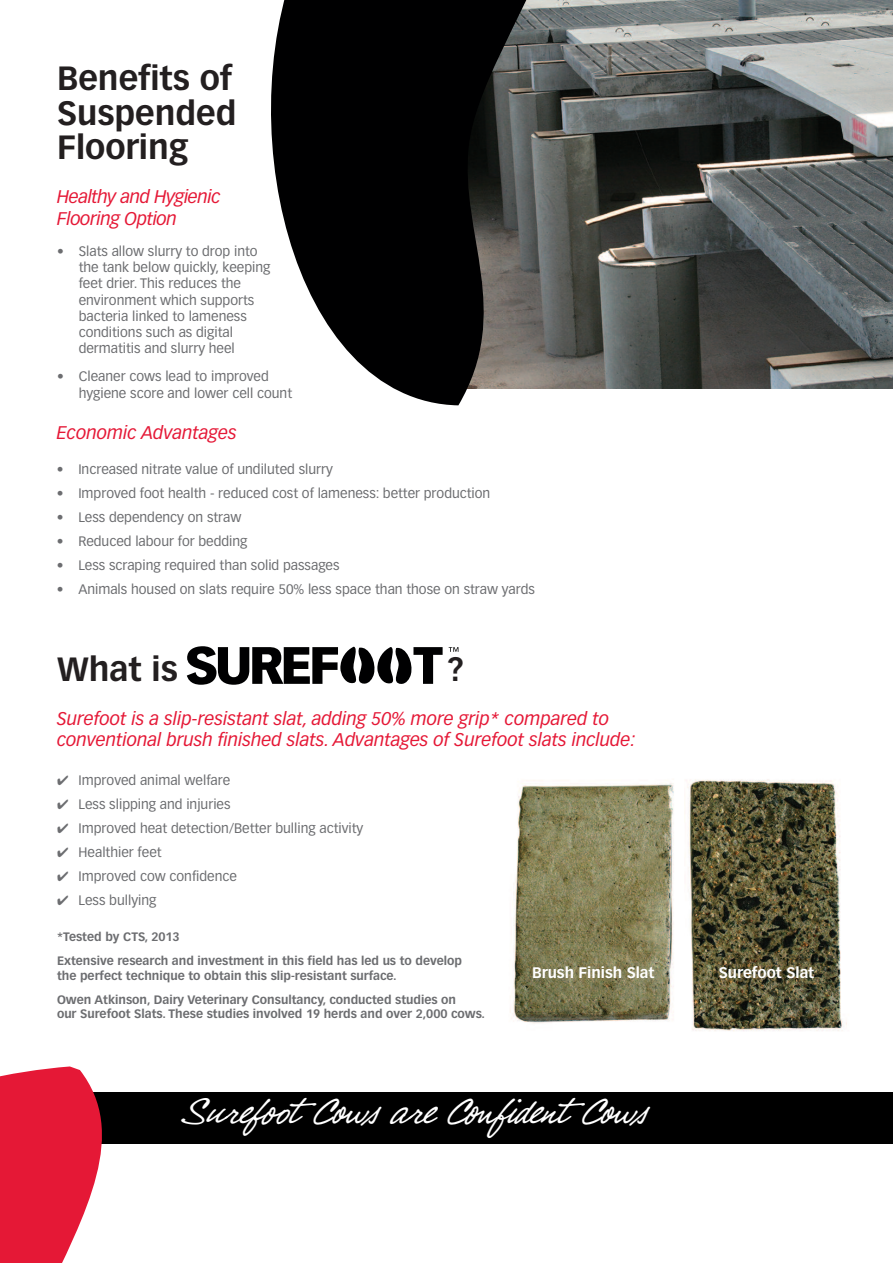
<style>
.page{position:relative;width:893px;height:1263px;background:#fff}
.page>*{position:absolute;margin:0;border:0;box-sizing:border-box;transform-origin:0 0}
.t1{font:40.5px "Narrative BF";letter-spacing:-.045em;color:#fff}
.t2{font:700 33px/34.5px "Vectora LH";color:#231f20}
.t3{font:italic 18px/21.6px "Vectora LH";color:#e51836}
.t4{font:italic 18px/21.6px "Vectora LH";letter-spacing:-.02em;color:#e51836}
.t5{font:700 15px "Vectora LH";color:#fff}
.t6{font:13.5px/16.2px "Vectora LH";color:#6c6d70}
.t7{font:700 12px/24px "Vectora LH";color:#6c6d70}
</style>
<div class="page">
<img style="left:686px;top:779px;width:161px;height:252px">
<div style="left:0;top:1092px;width:893px;height:52px;background:#000"></div>
<img style="left:510px;top:780px;width:164px;height:244px">
<img style="left:606px;top:0;width:287px;height:389px">
<svg style="left:0;top:1066px;width:102px;height:197px;background:#e73750"></svg>
<svg style="left:271px;top:0;width:236px;height:405px;background:#2a292a"></svg>
<svg style="left:507px;top:0;width:99px;height:389px;background:#61625f"></svg>
<svg style="left:187px;top:646px;width:256px;height:39px"></svg>
<svg style="left:449px;top:647px;width:9px;height:5px"></svg>
<h2 class="t2" style="left:57px;top:63px;width:181px">Benefits of<br>Suspended<br>Flooring</h2>
<h3 class="t4" style="left:57px;top:187px;width:165px">Healthy and Hygienic<br>Flooring Option</h3>
<p class="t6" style="left:79px;top:244px;width:193px;text-indent:-22px">• Slats allow slurry to drop into the tank below quickly, keeping feet drier. This reduces the environment which supports bacteria linked to lameness conditions such as digital dermatitis and slurry heel</p>
<p class="t6" style="left:79px;top:369px;width:215px;text-indent:-22px">• Cleaner cows lead to improved hygiene score and lower cell count</p>
<h3 class="t3" style="left:57px;top:423px;width:181px">Economic Advantages</h3>
<p class="t6" style="left:57px;top:462px;width:278px">• Increased nitrate value of undiluted slurry</p>
<p class="t6" style="left:57px;top:486px;width:435px">• Improved foot health - reduced cost of lameness: better production</p>
<p class="t6" style="left:57px;top:510px;width:186px">• Less dependency on straw</p>
<p class="t6" style="left:57px;top:534px;width:192px">• Reduced labour for bedding</p>
<p class="t6" style="left:57px;top:558px;width:284px">• Less scraping required than solid passages</p>
<p class="t6" style="left:57px;top:582px;width:480px">• Animals housed on slats require 50% less space than those on straw yards</p>
<h2 class="t2" style="left:57px;top:654px;width:122px">What is</h2>
<h2 class="t2" style="left:446px;top:654px;width:19px">?</h2>
<h3 class="t3" style="left:57px;top:708px;width:580px">Surefoot is a slip-resistant slat, adding 50% more grip* compared to conventional brush finished slats. Advantages of Surefoot slats include:</h3>
<p class="t6" style="left:57px;top:773px;width:175px">✔ Improved animal welfare</p>
<p class="t6" style="left:57px;top:797px;width:175px">✔ Less slipping and injuries</p>
<p class="t6" style="left:57px;top:821px;width:308px">✔ Improved heat detection/Better bulling activity</p>
<p class="t6" style="left:57px;top:845px;width:106px">✔ Healthier feet</p>
<p class="t6" style="left:57px;top:869px;width:182px">✔ Improved cow confidence</p>
<p class="t6" style="left:57px;top:893px;width:101px">✔ Less bullying</p>
<p class="t7" style="left:57px;top:926px;width:407px">*Tested by CTS, 2013<br>Extensive research and investment in this field has led us to develop</p>
<p class="t7" style="left:57px;top:964px;width:401px">the perfect technique to obtain this slip-resistant surface.<br>Owen Atkinson, Dairy Veterinary Consultancy, conducted studies on</p>
<p class="t7" style="left:57px;top:1002px;width:430px">our Surefoot Slats. These studies involved 19 herds and over 2,000 cows.</p>
<p class="t5" style="left:532px;top:966px;width:124px">Brush Finish Slat</p>
<p class="t5" style="left:719px;top:967px;width:97px">Surefoot Slat</p>
<h1 class="t1" style="left:178px;top:1096px;width:470px">Surefoot Cows are Confident Cows</h1>
</div>
